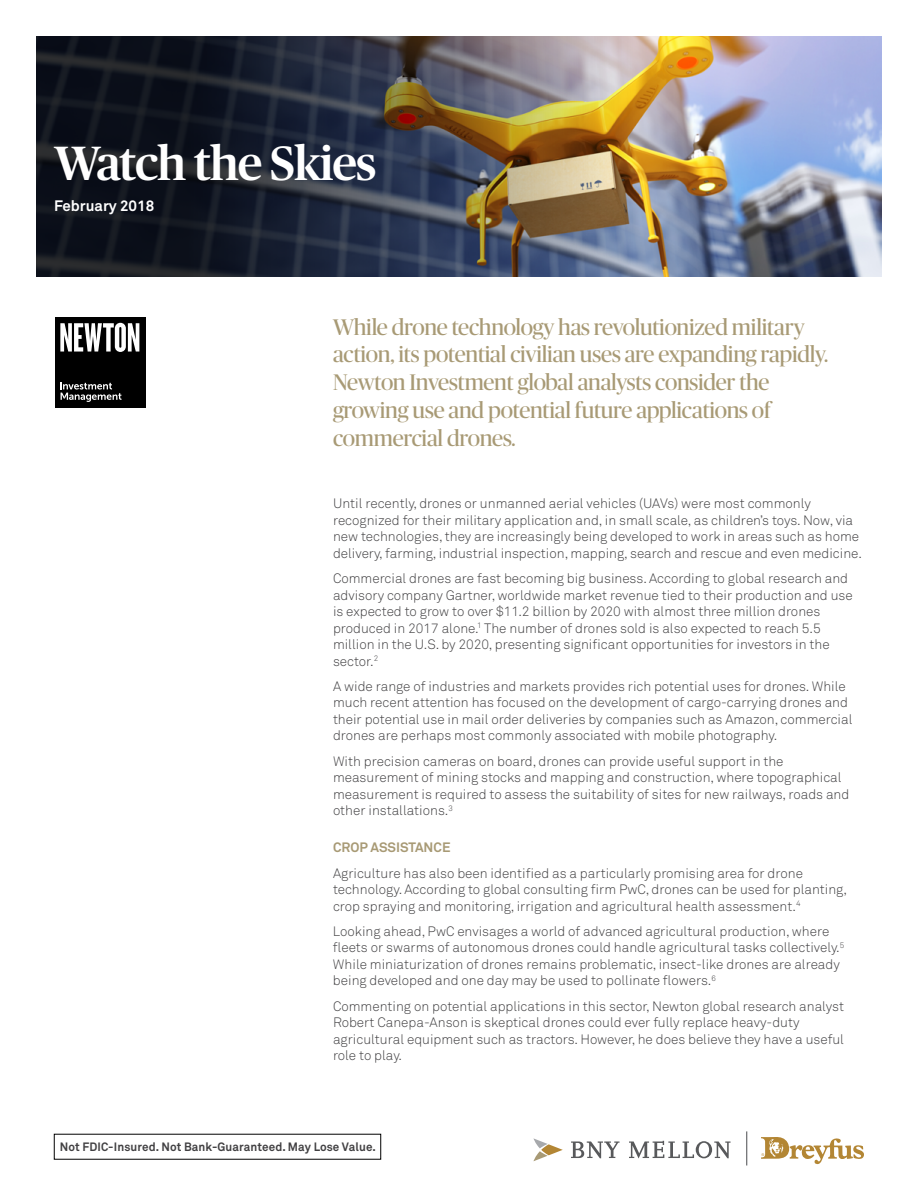
<style>
.page{position:relative;width:918px;height:1188px;background:#fff}
.page>*{position:absolute;margin:0;border:0;box-sizing:border-box;transform-origin:0 0}
.t1{font:500 48px "Publico Headline";letter-spacing:-.025em;color:#fff}
.t2{font:22.5px/27.8px "Publico Banner";letter-spacing:-.01em;color:#a89a75}
.t3{font:700 15px "Akkurat Pro";color:#fff}
.t4{font:13.5px/16.5px "Akkurat Light Pro";color:#414042}
.t5{font:700 13.5px "Akkurat Pro";color:#a89a75}
.t6{font:700 12px "Akkurat Pro";letter-spacing:.01em;color:#414042}
</style>
<div class="page">
<img style="left:706px;top:36px;width:176px;height:240px">
<img style="left:36px;top:36px;width:670px;height:240px">
<svg style="left:761px;top:1137px;width:103px;height:27px"></svg>
<svg style="left:571px;top:1141px;width:160px;height:18px"></svg>
<svg style="left:533px;top:1138px;width:30px;height:23px"></svg>
<hr style="left:746px;top:1131px;width:1px;height:35px;background:#58595b">
<div style="left:55px;top:318px;width:90px;height:90px;background:#000"></div>
<svg style="left:60px;top:323px;width:79px;height:29px"></svg>
<svg style="left:61px;top:382px;width:61px;height:20px"></svg>
<h1 class="t1" style="left:54px;top:129px;width:324px">Watch the Skies</h1>
<p class="t3" style="left:54px;top:196px;width:102px">February 2018</p>
<h2 class="t2" style="left:333px;top:312px;width:497px">While drone technology has revolutionized military action, its potential civilian uses are expanding rapidly.<br>Newton Investment global analysts consider the growing use and potential future applications of commercial drones.</h2>
<p class="t4" style="left:333px;top:495px;width:530px">Until recently, drones or unmanned aerial vehicles (UAVs) were most commonly recognized for their military application and, in small scale, as children’s toys. Now, via new technologies, they are increasingly being developed to work in areas such as home delivery, farming, industrial inspection, mapping, search and rescue and even medicine.</p>
<p class="t4" style="left:333px;top:570px;width:521px">Commercial drones are fast becoming big business. According to global research and advisory company Gartner, worldwide market revenue tied to their production and use is expected to grow to over $11.2 billion by 2020 with almost three million drones produced in 2017 alone.<sup>1</sup> The number of drones sold is also expected to reach 5.5 million in the U.S. by 2020, presenting significant opportunities for investors in the sector.<sup>2</sup></p>
<p class="t4" style="left:333px;top:678px;width:521px">A wide range of industries and markets provides rich potential uses for drones. While much recent attention has focused on the development of cargo-carrying drones and their potential use in mail order deliveries by companies such as Amazon, commercial drones are perhaps most commonly associated with mobile photography.</p>
<p class="t4" style="left:333px;top:753px;width:518px">With precision cameras on board, drones can provide useful support in the measurement of mining stocks and mapping and construction, where topographical measurement is required to assess the suitability of sites for new railways, roads and other installations.<sup>3</sup></p>
<p class="t5" style="left:333px;top:839px;width:119px">CROP ASSISTANCE</p>
<p class="t4" style="left:333px;top:865px;width:516px">Agriculture has also been identified as a particularly promising area for drone technology. According to global consulting firm PwC, drones can be used for planting, crop spraying and monitoring, irrigation and agricultural health assessment.<sup>4</sup></p>
<p class="t4" style="left:333px;top:923px;width:513px">Looking ahead, PwC envisages a world of advanced agricultural production, where fleets or swarms of autonomous drones could handle agricultural tasks collectively.<sup>5<br></sup>While miniaturization of drones remains problematic, insect-like drones are already being developed and one day may be used to pollinate flowers.<sup>6</sup></p>
<p class="t4" style="left:333px;top:998px;width:513px">Commenting on potential applications in this sector, Newton global research analyst Robert Canepa-Anson is skeptical drones could ever fully replace heavy-duty agricultural equipment such as tractors. However, he does believe they have a useful role to play.</p>
<p class="t6" style="left:60px;top:1140px;width:318px">Not FDIC-Insured. Not Bank-Guaranteed. May Lose Value.</p>
</div>
